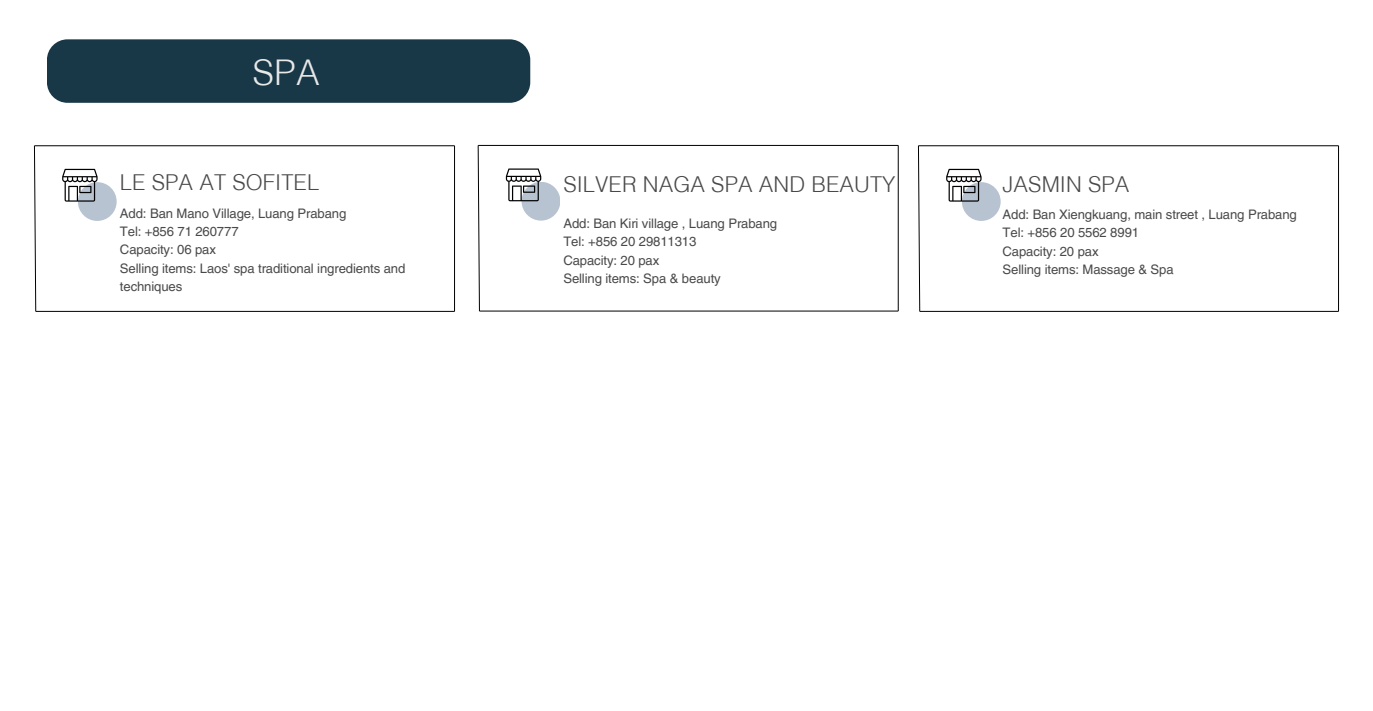
<style>
.page{position:relative;width:1373px;height:711px;background:#fff}
.page>*{position:absolute;margin:0;border:0;box-sizing:border-box;transform-origin:0 0}
.t1{font:300 35.44px "Helvetica LT Thai";color:#e8e8e8}
.t2{font:300 21.88px "Helvetica LT Thai";letter-spacing:.005em;color:#4a494a}
.t3{font:13.12px/18.4px "Helvetica LT Pro";letter-spacing:-.01em;color:#4a494a}
</style>
<div class="page">
<div style="left:47px;top:39px;width:483px;height:64px;background:#183747;border-radius:21px"></div>
<hr style="left:34px;top:145px;width:421px;height:1px;background:#000">
<hr style="left:36px;top:311px;width:419px;height:1px;background:#000">
<svg style="left:34px;top:145px;width:2px;height:167px"></svg>
<hr style="left:454px;top:146px;width:1px;height:165px;background:#000">
<div style="left:78px;top:182px;width:39px;height:39px;background:#b7c3d1;border-radius:50%"></div>
<svg style="left:62px;top:169px;width:36px;height:33px"></svg>
<hr style="left:478px;top:145px;width:420px;height:1px;background:#000">
<hr style="left:479px;top:311px;width:419px;height:1px;background:#000">
<svg style="left:477px;top:145px;width:3px;height:167px"></svg>
<hr style="left:898px;top:145px;width:1px;height:166px;background:#000">
<div style="left:522px;top:182px;width:38px;height:39px;background:#b7c3d1;border-radius:50%"></div>
<svg style="left:506px;top:168px;width:35px;height:33px"></svg>
<hr style="left:918px;top:145px;width:420px;height:1px;background:#000">
<hr style="left:920px;top:311px;width:418px;height:1px;background:#000">
<svg style="left:918px;top:145px;width:2px;height:167px"></svg>
<hr style="left:1338px;top:146px;width:1px;height:165px;background:#000">
<div style="left:962px;top:182px;width:39px;height:39px;background:#b7c3d1;border-radius:50%"></div>
<svg style="left:946px;top:169px;width:35px;height:33px"></svg>
<h1 class="t1" style="left:253px;top:52px;width:69px">SPA</h1>
<h2 class="t2" style="left:120px;top:170px;width:201px">LE SPA AT SOFITEL</h2>
<p class="t3" style="left:120px;top:205px;width:287px">Add: Ban Mano Village, Luang Prabang<br>Tel: +856 71 260777<br>Capacity: 06 pax<br>Selling items: Laos' spa traditional ingredients and techniques</p>
<h2 class="t2" style="left:563px;top:172px;width:334px">SILVER NAGA SPA AND BEAUTY</h2>
<p class="t3" style="left:563px;top:215px;width:215px">Add: Ban Kiri village , Luang Prabang<br>Tel: +856 20 29811313<br>Capacity: 20 pax<br>Selling items: Spa &amp; beauty</p>
<h2 class="t2" style="left:1003px;top:171px;width:128px">JASMIN SPA</h2>
<p class="t3" style="left:1003px;top:206px;width:296px">Add: Ban Xiengkuang, main street , Luang Prabang<br>Tel: +856 20 5562 8991<br>Capacity: 20 pax<br>Selling items: Massage &amp; Spa</p>
</div>
